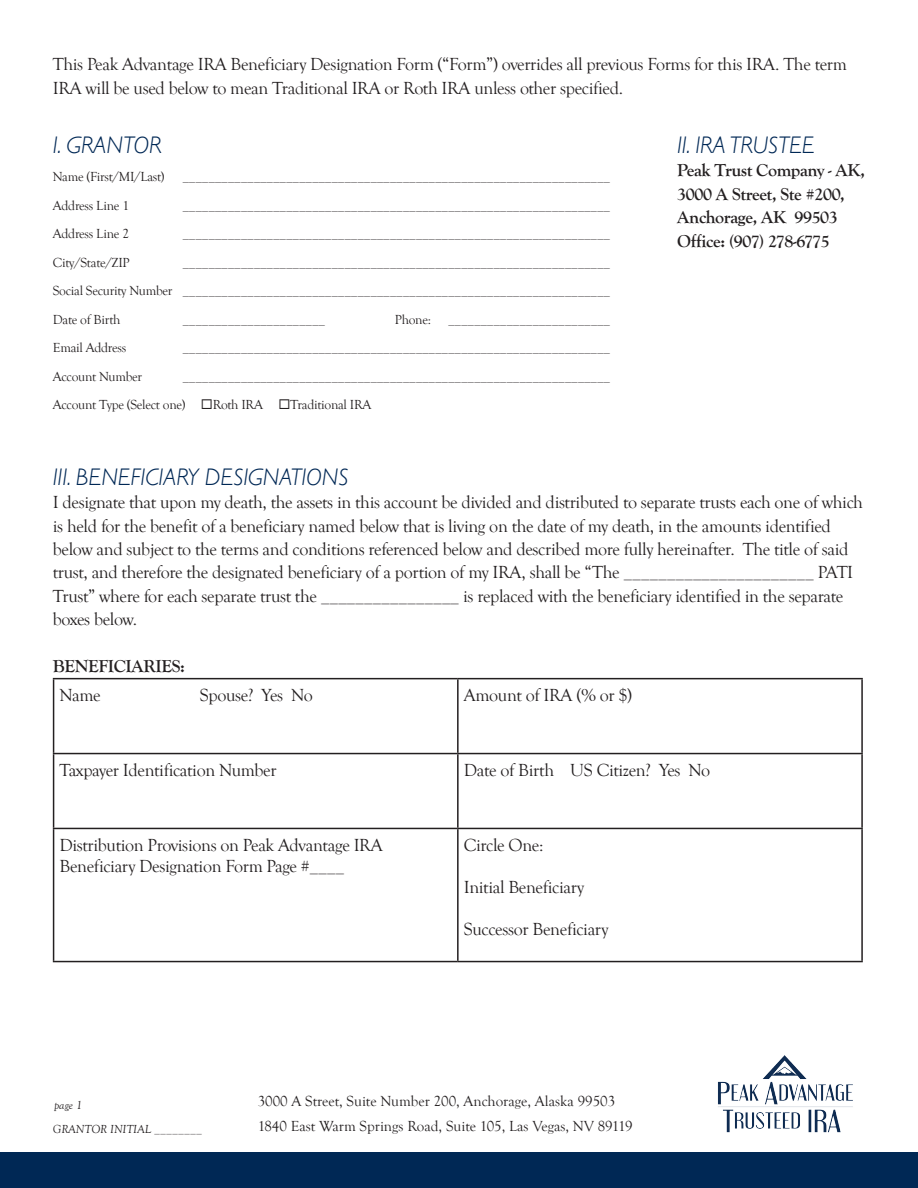
<style>
.page{position:relative;width:918px;height:1188px;background:#fff}
.page>*{position:absolute;margin:0;border:0;box-sizing:border-box;transform-origin:0 0}
.t1{font:italic 300 24px "Gill Sans";color:#002855}
.t2{font:18px/23.4px "Goudy Old Style T";letter-spacing:-.02em;color:#231f20}
.t3{font:700 18px "Goudy Old Style T";letter-spacing:-.02em;color:#231f20}
.t4{font:15px/24.6px "Goudy Old Style T";color:#231f20}
.t5{font:13.5px "Goudy Old Style T";letter-spacing:-.02em;color:#231f20}
.t6{font:italic 12px "Goudy Old Style T";color:#231f20}
</style>
<div class="page">
<hr style="left:53px;top:678px;width:405px;height:1px;background:#231f20">
<hr style="left:53px;top:679px;width:1px;height:74px;background:#231f20">
<hr style="left:458px;top:678px;width:405px;height:1px;background:#231f20">
<hr style="left:457px;top:679px;width:2px;height:74px;background:#231f20">
<hr style="left:861px;top:679px;width:2px;height:74px;background:#231f20">
<hr style="left:53px;top:753px;width:405px;height:1px;background:#231f20">
<hr style="left:53px;top:754px;width:1px;height:74px;background:#231f20">
<hr style="left:458px;top:753px;width:405px;height:1px;background:#231f20">
<hr style="left:457px;top:754px;width:2px;height:74px;background:#231f20">
<hr style="left:861px;top:754px;width:2px;height:74px;background:#231f20">
<hr style="left:53px;top:828px;width:405px;height:1px;background:#231f20">
<hr style="left:53px;top:829px;width:1px;height:132px;background:#231f20">
<hr style="left:458px;top:828px;width:405px;height:1px;background:#231f20">
<hr style="left:457px;top:829px;width:2px;height:132px;background:#231f20">
<hr style="left:861px;top:829px;width:2px;height:132px;background:#231f20">
<hr style="left:53px;top:961px;width:405px;height:1px;background:#231f20">
<hr style="left:458px;top:961px;width:405px;height:1px;background:#231f20">
<img style="left:718px;top:1055px;width:135px;height:78px">
<div style="left:0;top:1152px;width:918px;height:36px;background:#002855"></div>
<p class="t2" style="left:53px;top:53px;width:796px">This Peak Advantage IRA Beneficiary Designation Form (“Form”) overrides all previous Forms for this IRA. The term<br>IRA will be used below to mean Traditional IRA or Roth IRA unless other specified.</p>
<p class="t1" style="left:53px;top:131px;width:110px">I. GRANTOR</p>
<p class="t5" style="left:53px;top:170px;width:113px">Name (First/MI/Last)</p>
<p class="t5" style="left:182px;top:170px;width:429px">__________________________________________________________________</p>
<p class="t5" style="left:53px;top:198px;width:78px">Address Line 1</p>
<p class="t5" style="left:182px;top:198px;width:429px">__________________________________________________________________</p>
<p class="t5" style="left:53px;top:227px;width:78px">Address Line 2</p>
<p class="t5" style="left:182px;top:227px;width:429px">__________________________________________________________________</p>
<p class="t5" style="left:53px;top:255px;width:78px">City/State/ZIP</p>
<p class="t5" style="left:182px;top:255px;width:429px">__________________________________________________________________</p>
<p class="t5" style="left:53px;top:284px;width:559px">Social Security Number __________________________________________________________________</p>
<p class="t5" style="left:53px;top:312px;width:69px">Date of Birth</p>
<p class="t5" style="left:182px;top:312px;width:144px">______________________</p>
<p class="t1" style="left:677px;top:132px;width:139px">II. IRA TRUSTEE</p>
<p class="t3" style="left:677px;top:160px;width:190px">Peak Trust Company - AK,</p>
<p class="t3" style="left:677px;top:184px;width:169px">3000 A Street, Ste #200,</p>
<p class="t3" style="left:677px;top:207px;width:162px">Anchorage, AK 99503</p>
<p class="t3" style="left:677px;top:231px;width:154px">Office: (907) 278-6775</p>
<p class="t5" style="left:395px;top:312px;width:38px">Phone:</p>
<p class="t5" style="left:448px;top:312px;width:164px">_________________________</p>
<p class="t5" style="left:53px;top:341px;width:75px">Email Address</p>
<p class="t5" style="left:182px;top:341px;width:429px">__________________________________________________________________</p>
<p class="t5" style="left:53px;top:369px;width:91px">Account Number</p>
<p class="t5" style="left:182px;top:369px;width:429px">__________________________________________________________________</p>
<p class="t5" style="left:53px;top:398px;width:320px">Account Type (Select one) ◻Roth IRA ◻Traditional IRA</p>
<p class="t1" style="left:53px;top:463px;width:297px">III. BENEFICIARY DESIGNATIONS</p>
<p class="t2" style="left:53px;top:491px;width:812px">I designate that upon my death, the assets in this account be divided and distributed to separate trusts each one of which is held for the benefit of a beneficiary named below that is living on the date of my death, in the amounts identified below and subject to the terms and conditions referenced below and described more fully hereinafter. The title of said trust, and therefore the designated beneficiary of a portion of my IRA, shall be “The ______________________ PATI Trust” where for each separate trust the ________________ is replaced with the beneficiary identified in the separate boxes below.</p>
<p class="t3" style="left:53px;top:656px;width:134px">BENEFICIARIES:</p>
<p class="t2" style="left:60px;top:684px;width:43px">Name</p>
<p class="t2" style="left:200px;top:684px;width:115px">Spouse? Yes No</p>
<p class="t2" style="left:464px;top:684px;width:170px">Amount of IRA (% or $)</p>
<p class="t2" style="left:60px;top:758px;width:219px">Taxpayer Identification Number</p>
<p class="t2" style="left:464px;top:758px;width:248px">Date of Birth US Citizen? Yes No</p>
<p class="t2" style="left:60px;top:835px;width:325px;line-height:21px">Distribution Provisions on Peak Advantage IRA<br>Beneficiary Designation Form Page #____</p>
<p class="t2" style="left:464px;top:833px;width:81px">Circle One:</p>
<p class="t2" style="left:464px;top:875px;width:122px">Initial Beneficiary</p>
<p class="t2" style="left:464px;top:917px;width:146px">Successor Beneficiary</p>
<p class="t6" style="left:54px;top:1099px;width:30px">page 1</p>
<p class="t6" style="left:53px;top:1123px;width:151px">GRANTOR INITIAL ________</p>
<p class="t4" style="left:258px;top:1089px;width:376px">3000 A Street, Suite Number 200, Anchorage, Alaska 99503<br>1840 East Warm Springs Road, Suite 105, Las Vegas, NV 89119</p>
</div>
